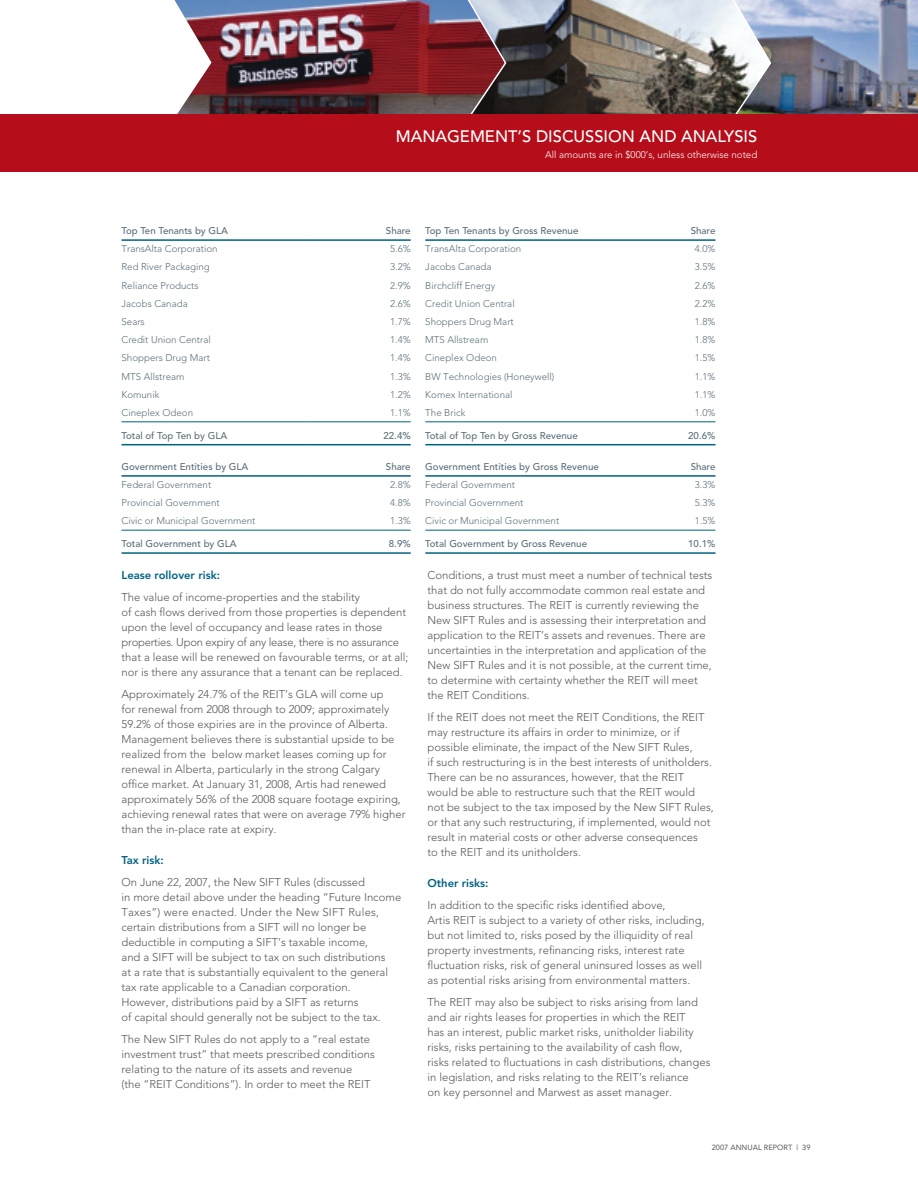
<style>
.page{position:relative;width:918px;height:1188px;background:#fff}
.page>*{position:absolute;margin:0;border:0;box-sizing:border-box;transform-origin:0 0}
.t1{font:500 16.5px "Avenir";color:#fff}
.t2{font:300 11.25px/15px "Avenir";color:#57585a}
.t3{font:800 11.25px "Avenir";color:#006281}
.t4{font:300 9.75px "Avenir";color:#5b6f7b}
.t5{font:500 9.75px "Avenir";color:#5b6f7b}
.t6{font:300 9.75px "Avenir";color:#fff}
.t7{font:7.5px "Avenir";color:#57585a}
</style>
<div class="page">
<hr style="left:122px;top:239px;width:188px;height:2px;background:#006281">
<hr style="left:310px;top:239px;width:101px;height:2px;background:#006281">
<hr style="left:425px;top:239px;width:210px;height:2px;background:#006281">
<hr style="left:635px;top:239px;width:80px;height:2px;background:#006281">
<hr style="left:122px;top:421px;width:188px;height:1px;background:#006281">
<hr style="left:310px;top:421px;width:101px;height:1px;background:#006281">
<hr style="left:425px;top:421px;width:210px;height:1px;background:#006281">
<hr style="left:635px;top:421px;width:80px;height:1px;background:#006281">
<hr style="left:122px;top:444px;width:188px;height:1px;background:#006281">
<hr style="left:310px;top:444px;width:101px;height:1px;background:#006281">
<hr style="left:425px;top:444px;width:210px;height:1px;background:#006281">
<hr style="left:635px;top:444px;width:80px;height:1px;background:#006281">
<hr style="left:122px;top:475px;width:188px;height:2px;background:#006281">
<hr style="left:310px;top:475px;width:101px;height:2px;background:#006281">
<hr style="left:425px;top:475px;width:210px;height:2px;background:#006281">
<hr style="left:635px;top:475px;width:80px;height:2px;background:#006281">
<hr style="left:122px;top:530px;width:188px;height:1px;background:#006281">
<hr style="left:310px;top:530px;width:101px;height:1px;background:#006281">
<hr style="left:425px;top:530px;width:210px;height:1px;background:#006281">
<hr style="left:635px;top:530px;width:80px;height:1px;background:#006281">
<hr style="left:122px;top:552px;width:188px;height:2px;background:#006281">
<hr style="left:310px;top:552px;width:101px;height:2px;background:#006281">
<hr style="left:425px;top:552px;width:210px;height:2px;background:#006281">
<hr style="left:635px;top:552px;width:80px;height:2px;background:#006281">
<img style="left:772px;top:0;width:146px;height:114px">
<svg style="left:507px;top:0;width:265px;height:114px;background:#807d7a"></svg>
<img style="left:212px;top:0;width:295px;height:114px">
<svg style="left:174px;top:0;width:38px;height:114px"></svg>
<div style="left:0;top:114px;width:918px;height:58px;background:#b50e1a"></div>
<h1 class="t1" style="left:396px;top:126px;width:363px">MANAGEMENT’S DISCUSSION AND ANALYSIS</h1>
<p class="t6" style="left:545px;top:149px;width:214px">All amounts are in $000’s, unless otherwise noted</p>
<p class="t5" style="left:122px;top:225px;width:108px">Top Ten Tenants by GLA</p>
<p class="t5" style="left:386px;top:225px;width:26px">Share</p>
<p class="t5" style="left:425px;top:225px;width:155px">Top Ten Tenants by Gross Revenue</p>
<p class="t5" style="left:691px;top:225px;width:26px">Share</p>
<p class="t4" style="left:122px;top:243px;width:98px">TransAlta Corporation</p>
<p class="t4" style="left:390px;top:243px;width:22px">5.6%</p>
<p class="t4" style="left:425px;top:243px;width:98px">TransAlta Corporation</p>
<p class="t4" style="left:695px;top:243px;width:22px">4.0%</p>
<p class="t4" style="left:122px;top:261px;width:90px">Red River Packaging</p>
<p class="t4" style="left:390px;top:261px;width:22px">3.2%</p>
<p class="t4" style="left:425px;top:261px;width:68px">Jacobs Canada</p>
<p class="t4" style="left:695px;top:261px;width:22px">3.5%</p>
<p class="t4" style="left:122px;top:279px;width:79px">Reliance Products</p>
<p class="t4" style="left:390px;top:279px;width:22px">2.9%</p>
<p class="t4" style="left:425px;top:279px;width:71px">Birchcliff Energy</p>
<p class="t4" style="left:695px;top:279px;width:22px">2.6%</p>
<p class="t4" style="left:122px;top:298px;width:68px">Jacobs Canada</p>
<p class="t4" style="left:390px;top:298px;width:22px">2.6%</p>
<p class="t4" style="left:425px;top:298px;width:91px">Credit Union Central</p>
<p class="t4" style="left:695px;top:298px;width:22px">2.2%</p>
<p class="t4" style="left:122px;top:316px;width:25px">Sears</p>
<p class="t4" style="left:390px;top:316px;width:22px">1.7%</p>
<p class="t4" style="left:425px;top:316px;width:90px">Shoppers Drug Mart</p>
<p class="t4" style="left:695px;top:316px;width:22px">1.8%</p>
<p class="t4" style="left:122px;top:334px;width:91px">Credit Union Central</p>
<p class="t4" style="left:390px;top:334px;width:22px">1.4%</p>
<p class="t4" style="left:425px;top:334px;width:65px">MTS Allstream</p>
<p class="t4" style="left:695px;top:334px;width:22px">1.8%</p>
<p class="t4" style="left:122px;top:352px;width:90px">Shoppers Drug Mart</p>
<p class="t4" style="left:390px;top:352px;width:22px">1.4%</p>
<p class="t4" style="left:425px;top:352px;width:73px">Cineplex Odeon</p>
<p class="t4" style="left:695px;top:352px;width:22px">1.5%</p>
<p class="t4" style="left:122px;top:371px;width:65px">MTS Allstream</p>
<p class="t4" style="left:390px;top:371px;width:22px">1.3%</p>
<p class="t4" style="left:425px;top:371px;width:130px">BW Technologies (Honeywell)</p>
<p class="t4" style="left:695px;top:371px;width:22px">1.1%</p>
<p class="t4" style="left:122px;top:389px;width:39px">Komunik</p>
<p class="t4" style="left:390px;top:389px;width:22px">1.2%</p>
<p class="t4" style="left:425px;top:389px;width:89px">Komex International</p>
<p class="t4" style="left:695px;top:389px;width:22px">1.1%</p>
<p class="t4" style="left:122px;top:407px;width:73px">Cineplex Odeon</p>
<p class="t4" style="left:390px;top:407px;width:22px">1.1%</p>
<p class="t4" style="left:425px;top:407px;width:42px">The Brick</p>
<p class="t4" style="left:695px;top:407px;width:22px">1.0%</p>
<p class="t5" style="left:122px;top:430px;width:107px">Total of Top Ten by GLA</p>
<p class="t5" style="left:383px;top:430px;width:29px">22.4%</p>
<p class="t5" style="left:425px;top:430px;width:154px">Total of Top Ten by Gross Revenue</p>
<p class="t5" style="left:688px;top:430px;width:29px">20.6%</p>
<p class="t5" style="left:122px;top:461px;width:128px">Government Entities by GLA</p>
<p class="t5" style="left:386px;top:461px;width:26px">Share</p>
<p class="t5" style="left:425px;top:461px;width:175px">Government Entities by Gross Revenue</p>
<p class="t5" style="left:691px;top:461px;width:26px">Share</p>
<p class="t4" style="left:122px;top:479px;width:91px">Federal Government</p>
<p class="t4" style="left:390px;top:479px;width:22px">2.8%</p>
<p class="t4" style="left:425px;top:479px;width:91px">Federal Government</p>
<p class="t4" style="left:695px;top:479px;width:22px">3.3%</p>
<p class="t4" style="left:122px;top:497px;width:100px">Provincial Government</p>
<p class="t4" style="left:390px;top:497px;width:22px">4.8%</p>
<p class="t4" style="left:425px;top:497px;width:100px">Provincial Government</p>
<p class="t4" style="left:695px;top:497px;width:22px">5.3%</p>
<p class="t4" style="left:122px;top:515px;width:136px">Civic or Municipal Government</p>
<p class="t4" style="left:390px;top:515px;width:22px">1.3%</p>
<p class="t4" style="left:425px;top:515px;width:136px">Civic or Municipal Government</p>
<p class="t4" style="left:695px;top:515px;width:22px">1.5%</p>
<p class="t5" style="left:122px;top:538px;width:117px">Total Government by GLA</p>
<p class="t5" style="left:389px;top:538px;width:23px">8.9%</p>
<p class="t5" style="left:425px;top:538px;width:163px">Total Government by Gross Revenue</p>
<p class="t5" style="left:688px;top:538px;width:29px">10.1%</p>
<p class="t3" style="left:122px;top:569px;width:100px">Lease rollover risk:</p>
<p class="t2" style="left:122px;top:590px;width:289px">The value of income-properties and the stability<br>of cash flows derived from those properties is dependent upon the level of occupancy and lease rates in those properties. Upon expiry of any lease, there is no assurance that a lease will be renewed on favourable terms, or at all; nor is there any assurance that a tenant can be replaced.</p>
<p class="t2" style="left:122px;top:686px;width:285px">Approximately 24.7% of the REIT’s GLA will come up<br>for renewal from 2008 through to 2009; approximately 59.2% of those expiries are in the province of Alberta.<br>Management believes there is substantial upside to be realized from the below market leases coming up for renewal in Alberta, particularly in the strong Calgary office market. At January 31, 2008, Artis had renewed approximately 56% of the 2008 square footage expiring, achieving renewal rates that were on average 79% higher than the in-place rate at expiry.</p>
<p class="t3" style="left:122px;top:854px;width:44px">Tax risk:</p>
<p class="t2" style="left:122px;top:875px;width:281px">On June 22, 2007, the New SIFT Rules (discussed<br>in more detail above under the heading “Future Income Taxes”) were enacted. Under the New SIFT Rules, certain distributions from a SIFT will no longer be deductible in computing a SIFT’s taxable income,<br>and a SIFT will be subject to tax on such distributions<br>at a rate that is substantially equivalent to the general tax rate applicable to a Canadian corporation.<br>However, distributions paid by a SIFT as returns<br>of capital should generally not be subject to the tax.</p>
<p class="t2" style="left:122px;top:1031px;width:255px">The New SIFT Rules do not apply to a “real estate investment trust” that meets prescribed conditions relating to the nature of its assets and revenue<br>(the “REIT Conditions”). In order to meet the REIT</p>
<p class="t2" style="left:428px;top:568px;width:286px">Conditions, a trust must meet a number of technical tests that do not fully accommodate common real estate and business structures. The REIT is currently reviewing the New SIFT Rules and is assessing their interpretation and application to the REIT’s assets and revenues. There are uncertainties in the interpretation and application of the New SIFT Rules and it is not possible, at the current time, to determine with certainty whether the REIT will meet the REIT Conditions.</p>
<p class="t2" style="left:428px;top:710px;width:288px">If the REIT does not meet the REIT Conditions, the REIT may restructure its affairs in order to minimize, or if possible eliminate, the impact of the New SIFT Rules,<br>if such restructuring is in the best interests of unitholders.<br>There can be no assurances, however, that the REIT would be able to restructure such that the REIT would not be subject to the tax imposed by the New SIFT Rules, or that any such restructuring, if implemented, would not result in material costs or other adverse consequences<br>to the REIT and its unitholders.</p>
<p class="t3" style="left:428px;top:877px;width:63px">Other risks:</p>
<p class="t2" style="left:428px;top:898px;width:279px">In addition to the specific risks identified above,<br>Artis REIT is subject to a variety of other risks, including, but not limited to, risks posed by the illiquidity of real property investments, refinancing risks, interest rate fluctuation risks, risk of general uninsured losses as well as potential risks arising from environmental matters.</p>
<p class="t2" style="left:428px;top:995px;width:285px">The REIT may also be subject to risks arising from land and air rights leases for properties in which the REIT<br>has an interest, public market risks, unitholder liability risks, risks pertaining to the availability of cash flow,<br>risks related to fluctuations in cash distributions, changes in legislation, and risks relating to the REIT’s reliance<br>on key personnel and Marwest as asset manager.</p>
<p class="t7" style="left:712px;top:1143px;width:100px">2007 ANNUAL REPORT | 39</p>
</div>
